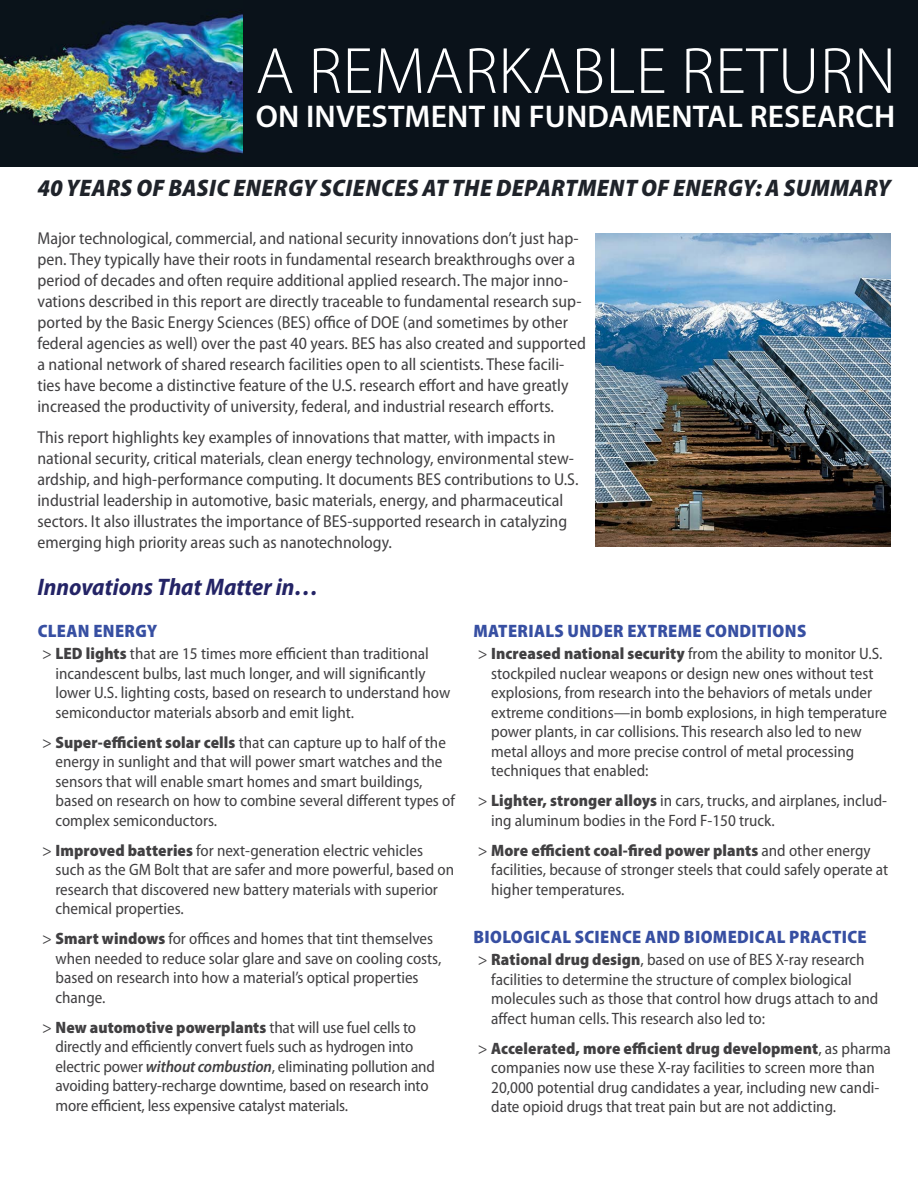
<style>
.page{position:relative;width:918px;height:1188px;background:#fff}
.page>*{position:absolute;margin:0;border:0;box-sizing:border-box;transform-origin:0 0}
.Summary__Title{font:300 66px "Myriad Pro";letter-spacing:.01em;color:#fff}
.Summary__subtitle{font:600 31.5px "Myriad Pro";letter-spacing:.005em;color:#fff}
.Summary__Title03_gre{font:italic 900 semi-condensed 24px "Myriad Pro";letter-spacing:.02em;color:#1f232a}
.Summary__body_text{font:italic 700 semi-condensed 24px "Myriad Pro";color:#242466}
.Summary__Head_Projec{font:900 semi-condensed 18px "Myriad Pro";letter-spacing:.02em;color:#374fa2}
.Summary__body_text-2{font:semi-condensed 17.25px/21px "Myriad Pro";color:#414042}
.t1{font:semi-condensed 16.5px/19.5px "Myriad Pro";color:#414042}
.s1{font-weight:900}
.s2{font-weight:600;font-style:italic}
</style>
<div class="page">
<div style="left:0;top:0;width:918px;height:167px;background:#0a121a"></div>
<img style="left:0;top:11px;width:242px;height:143px">
<img style="left:596px;top:233px;width:295px;height:313px">
<p class="Summary__Title" style="left:255px;top:31px;width:642px">A REMARKABLE RETURN</p>
<p class="Summary__subtitle" style="left:256px;top:97px;width:641px">ON INVESTMENT IN FUNDAMENTAL RESEARCH</p>
<p class="Summary__Title03_gre" style="left:38px;top:175px;width:855px">40 YEARS OF BASIC ENERGY SCIENCES AT THE DEPARTMENT OF ENERGY: A SUMMARY</p>
<p class="Summary__body_text-2" style="left:38px;top:228px;width:550px">Major technological, commercial, and national security innovations don’t just hap&shy;pen. They typically have their roots in fundamental research breakthroughs over a period of decades and often require additional applied research. The major inno&shy;vations described in this report are directly traceable to fundamental research sup&shy;ported by the Basic Energy Sciences (BES) office of DOE (and sometimes by other federal agencies as well) over the past 40 years. BES has also created and supported a national network of shared research facilities open to all scientists. These facili&shy;ties have become a distinctive feature of the U.S. research effort and have greatly increased the productivity of university, federal, and industrial research efforts.</p>
<p class="Summary__body_text-2" style="left:38px;top:428px;width:543px">This report highlights key examples of innovations that matter, with impacts in national security, critical materials, clean energy technology, environmental stew&shy;ardship, and high-performance computing. It documents BES contributions to U.S. industrial leadership in automotive, basic materials, energy, and pharmaceutical sectors. It also illustrates the importance of BES-supported research in catalyzing emerging high priority areas such as nanotechnology.</p>
<p class="Summary__body_text" style="left:38px;top:574px;width:283px">Innovations That Matter in…</p>
<p class="Summary__Head_Projec" style="left:38px;top:621px;width:121px">CLEAN ENERGY</p>
<p class="t1" style="left:56px;top:644px;width:396px;text-indent:-14px">&gt; <span class="s1">LED lights</span> that are 15 times more efficient than traditional incandescent bulbs, last much longer, and will significantly lower U.S. lighting costs, based on research to understand how semiconductor materials absorb and emit light.</p>
<p class="t1" style="left:56px;top:733px;width:401px;text-indent:-14px">&gt; <span class="s1">Super-efficient solar cells</span> that can capture up to half of the energy in sunlight and that will power smart watches and the sensors that will enable smart homes and smart buildings, based on research on how to combine several different types of complex semiconductors.</p>
<p class="t1" style="left:56px;top:841px;width:400px;text-indent:-14px">&gt; <span class="s1">Improved batteries</span> for next-generation electric vehicles such as the GM Bolt that are safer and more powerful, based on research that discovered new battery materials with superior chemical properties.</p>
<p class="t1" style="left:56px;top:929px;width:387px;text-indent:-14px">&gt; <span class="s1">Smart windows</span> for offices and homes that tint themselves when needed to reduce solar glare and save on cooling costs, based on research into how a material’s optical properties change.</p>
<p class="t1" style="left:56px;top:1018px;width:381px;text-indent:-14px">&gt; <span class="s1">New automotive powerplants</span> that will use fuel cells to directly and efficiently convert fuels such as hydrogen into electric power <span class="s2">without combustion</span>, eliminating pollution and avoiding battery-recharge downtime, based on research into more efficient, less expensive catalyst materials.</p>
<p class="Summary__Head_Projec" style="left:473px;top:621px;width:334px">MATERIALS UNDER EXTREME CONDITIONS</p>
<p class="t1" style="left:491px;top:644px;width:397px;text-indent:-14px">&gt; <span class="s1">Increased national security</span> from the ability to monitor U.S. stockpiled nuclear weapons or design new ones without test explosions, from research into the behaviors of metals under extreme conditions—in bomb explosions, in high temperature power plants, in car collisions. This research also led to new metal alloys and more precise control of metal processing techniques that enabled:</p>
<p class="t1" style="left:491px;top:791px;width:397px;text-indent:-14px">&gt; <span class="s1">Lighter, stronger alloys</span> in cars, trucks, and airplanes, includ&shy;ing aluminum bodies in the Ford F-150 truck.</p>
<p class="t1" style="left:491px;top:841px;width:398px;text-indent:-14px">&gt; <span class="s1">More efficient coal-fired power plants</span> and other energy facilities, because of stronger steels that could safely operate at higher temperatures.</p>
<p class="Summary__Head_Projec" style="left:473px;top:927px;width:395px">BIOLOGICAL SCIENCE AND BIOMEDICAL PRACTICE</p>
<p class="t1" style="left:491px;top:950px;width:389px;text-indent:-14px">&gt; <span class="s1">Rational drug design</span>, based on use of BES X-ray research facilities to determine the structure of complex biological molecules such as those that control how drugs attach to and affect human cells. This research also led to:</p>
<p class="t1" style="left:491px;top:1039px;width:401px;text-indent:-14px">&gt; <span class="s1">Accelerated, more efficient drug development</span>, as pharma companies now use these X-ray facilities to screen more than 20,000 potential drug candidates a year, including new candi&shy;date opioid drugs that treat pain but are not addicting.</p>
</div>
